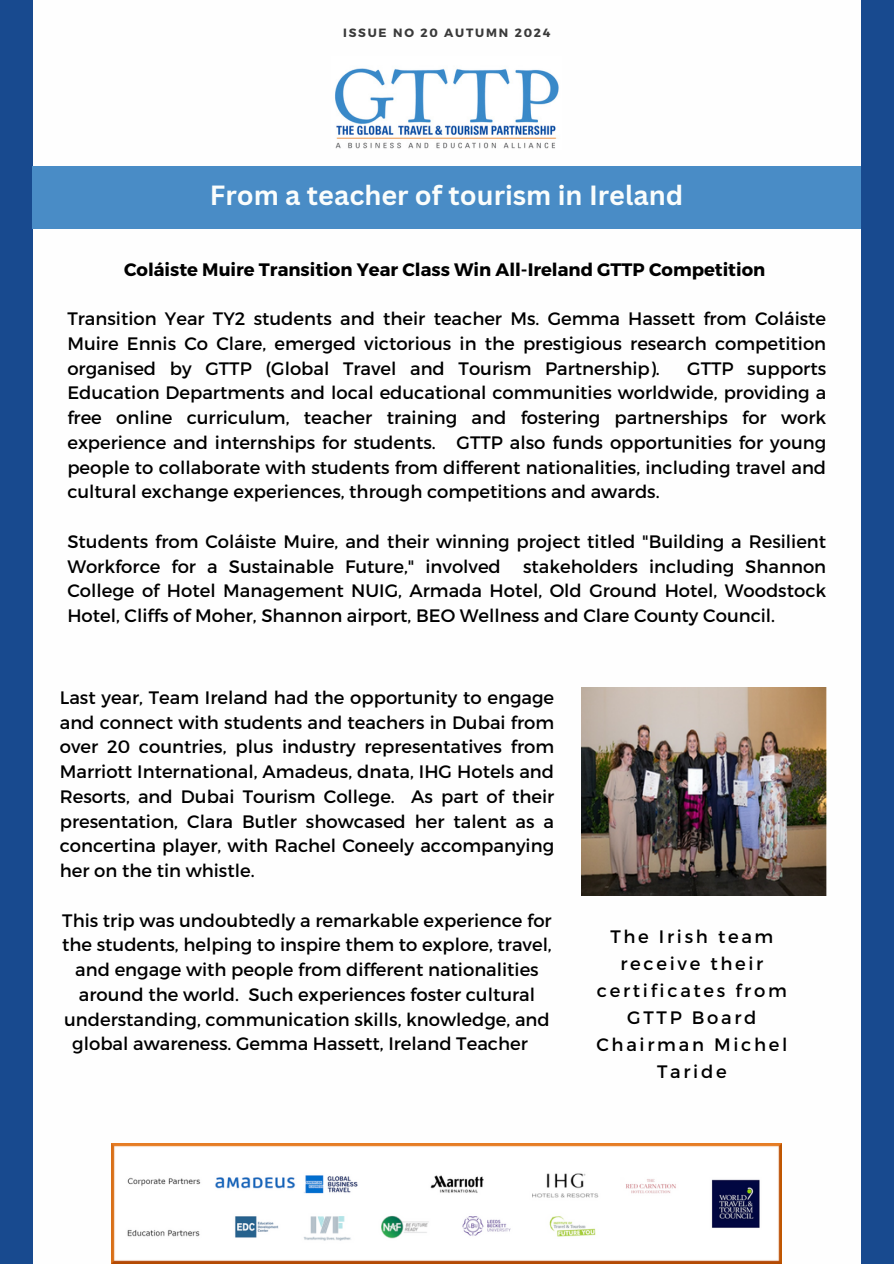
<style>
.page{position:relative;width:894px;height:1264px;background:#fff}
.page>*{position:absolute;margin:0;border:0;box-sizing:border-box;transform-origin:0 0}
.t1{font:700 27px "Canva Sans";color:#fafdfc}
.t2{font:18px/24.8px "Montserrat";color:#000;text-align:justify}
.t3{font:18px/27px "Montserrat";letter-spacing:.15em;color:#000;text-align:center}
.t4{font:700 18px "Montserrat";color:#000}
.t5{font:700 12px "Montserrat";letter-spacing:.15em;color:#3a3a3a}
</style>
<div class="page">
<div style="left:0;top:0;width:33px;height:1263px;background:#184a8f"></div>
<div style="left:860px;top:0;width:33px;height:1263px;background:#184a8f"></div>
<div style="left:33px;top:166px;width:827px;height:62px;background:#498cc6"></div>
<img style="left:335px;top:68px;width:224px;height:81px">
<img style="left:581px;top:687px;width:245px;height:208px">
<img style="left:112px;top:1143px;width:669px;height:120px">
<p class="t5" style="left:343px;top:25px;width:209px">ISSUE NO 20 AUTUMN 2024</p>
<p class="t1" style="left:210px;top:176px;width:474px">From a teacher of tourism in Ireland</p>
<h2 class="t4" style="left:124px;top:257px;width:642px">Coláiste Muire Transition Year Class Win All-Ireland GTTP Competition</h2>
<h3 class="t2" style="left:67px;top:305px;width:760px">Transition Year TY2 students and their teacher Ms. Gemma Hassett from Coláiste Muire Ennis Co Clare, emerged victorious in the prestigious research competition organised by GTTP (Global Travel and Tourism Partnership).</h3>
<h3 class="t2" style="left:67px;top:355px;width:760px;text-indent:619px">GTTP supports Education Departments and local educational communities worldwide, providing a free online curriculum, teacher training and fostering partnerships for work experience and internships for students. GTTP also funds opportunities for young people to collaborate with students from different nationalities, including travel and cultural exchange experiences, through competitions and awards.</h3>
<h3 class="t2" style="left:67px;top:528px;width:760px">Students from Coláiste Muire, and their winning project titled "Building a Resilient Workforce for a Sustainable Future," involved stakeholders including Shannon College of Hotel Management NUIG, Armada Hotel, Old Ground Hotel, Woodstock Hotel, Cliffs of Moher, Shannon airport, BEO Wellness and Clare County Council.</h3>
<p class="t2" style="left:60px;top:684px;width:496px">Last year, Team Ireland had the opportunity to engage and connect with students and teachers in Dubai from over 20 countries, plus industry representatives from Marriott International, Amadeus, dnata, IHG Hotels and Resorts, and Dubai Tourism College. As part of their presentation, Clara Butler showcased her talent as a concertina player, with Rachel Coneely accompanying her on the tin whistle.</p>
<h1 class="t2" style="left:62px;top:907px;width:491px">This trip was undoubtedly a remarkable experience for</h1>
<h1 class="t2" style="left:62px;top:931px;width:491px">the students, helping to inspire them to explore, travel,</h1>
<h1 class="t2" style="left:75px;top:956px;width:465px">and engage with people from different nationalities</h1>
<h1 class="t2" style="left:79px;top:981px;width:457px">around the world. Such experiences foster cultural</h1>
<h1 class="t2" style="left:64px;top:1006px;width:487px">understanding, communication skills, knowledge, and</h1>
<h1 class="t2" style="left:72px;top:1030px;width:457px">global awareness. Gemma Hassett, Ireland Teacher</h1>
<h3 class="t3" style="left:596px;top:922px;width:192px">The Irish team receive their certificates from<br>GTTP Board<br>Chairman Michel<br>Taride</h3>
</div>
